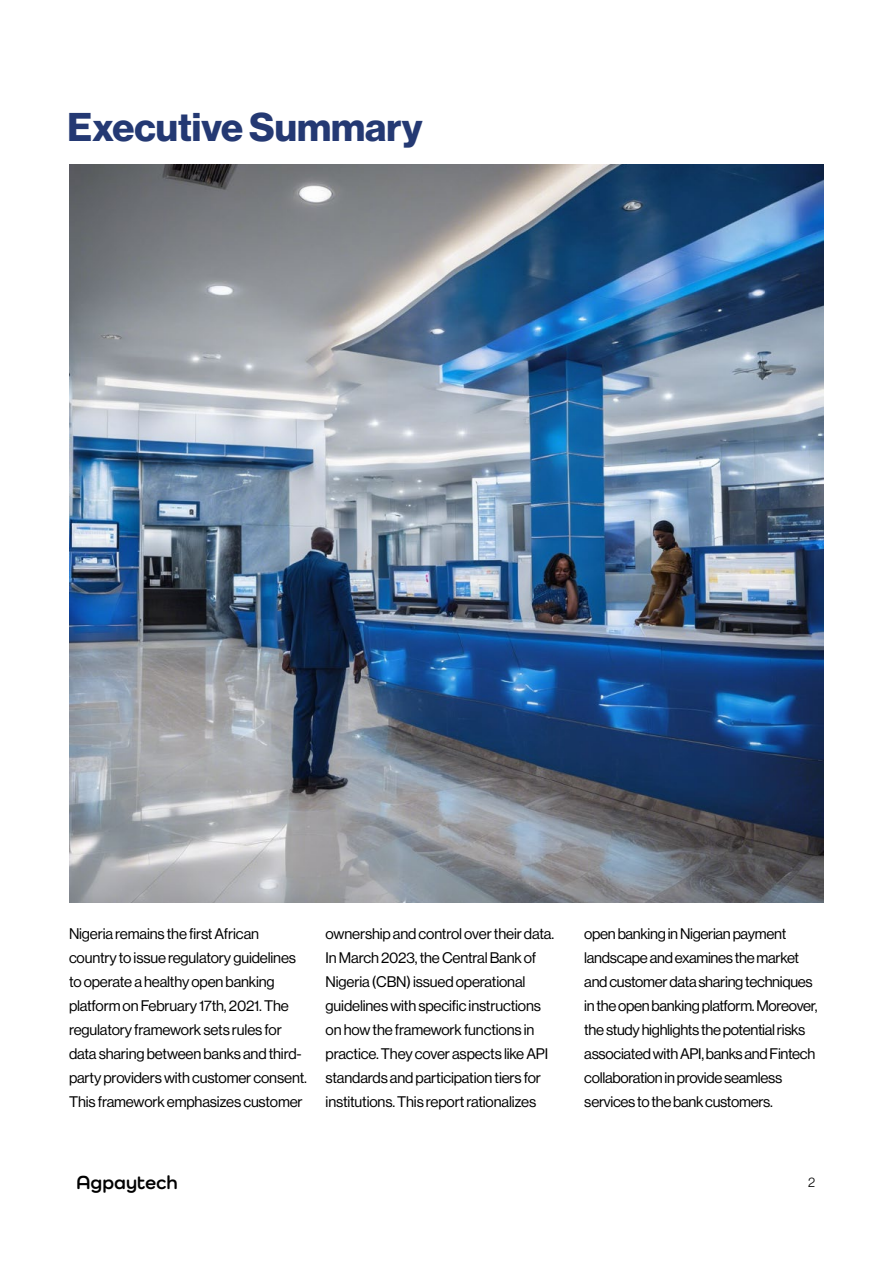
<style>
.page{position:relative;width:893px;height:1263px;background:#fff}
.page>*{position:absolute;margin:0;border:0;box-sizing:border-box;transform-origin:0 0}
.t1{font:700 39.3px "Neue Haas Display";color:#243973}
.t2{font:700 19.5px "Como";color:#000}
.t3{font:15px/24px "Neue Haas Display";letter-spacing:-.01em;color:#000}
.t4{font:300 13.5px "Neue Haas Display";color:#000}
.s1{font-size:15.15px}
</style>
<div class="page">
<img style="left:69px;top:164px;width:755px;height:738px">
<h1 class="t1" style="left:68px;top:104px;width:357px">Executive Summary</h1>
<p class="t3" style="left:69px;top:921px;width:240px"><span class="s1">Nige</span>ria remains the first African country to issue regulatory guidelines to operate a healthy open banking platform on February 17th, 2021. The regulatory framework sets rules for data sharing between banks and third&shy;party providers with customer consent.<br>This framework emphasizes customer</p>
<p class="t3" style="left:326px;top:921px;width:230px">ownership and control over their data.<br>In March 2023, the Central Bank of Nigeria (CBN) issued operational guidelines with specific instructions on how the framework functions in practice. They cover aspects like API standards and participation tiers for institutions. This report rationalizes</p>
<p class="t3" style="left:584px;top:921px;width:235px">open banking in Nigerian payment landscape and examines the market and customer data sharing techniques in the open banking platform. Moreover, the study highlights the potential risks associated with API, banks and Fintech collaboration in provide seamless services to the bank customers.</p>
<h2 class="t2" style="left:76px;top:1170px;width:103px">Agpaytech</h2>
<p class="t4" style="left:808px;top:1174px;width:9px">2</p>
</div>
